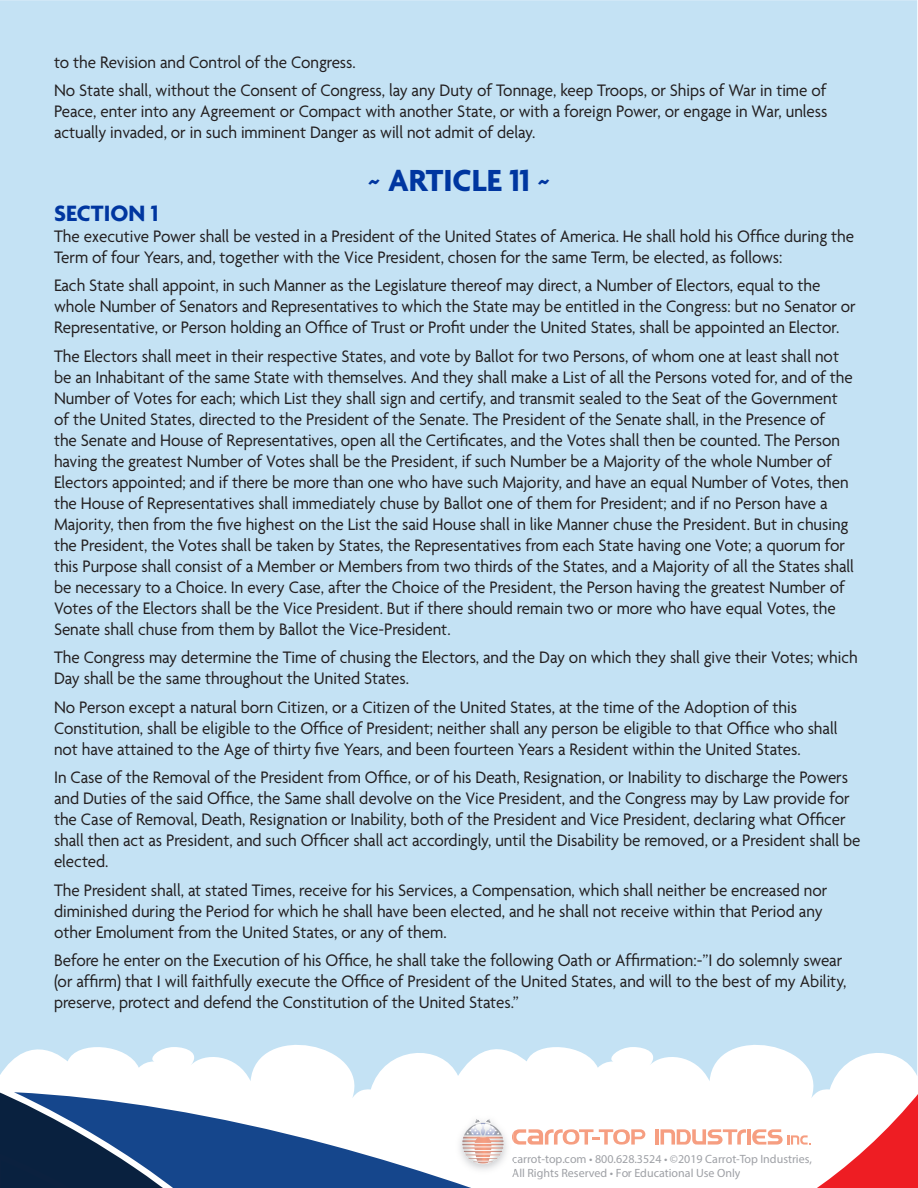
<style>
.page{position:relative;width:918px;height:1188px;background:#fff}
.page>*{position:absolute;margin:0;border:0;box-sizing:border-box;transform-origin:0 0}
.Heading_2{font:700 33px "Agenda";color:#0036a0}
.Heading_3{font:700 24px "Agenda";color:#0036a0}
.t1{font:18px/21px "Agenda";color:#231f20;scale:.95 1}
.t2{font:12px/14.4px "Myriad Pro";color:#9fa1a6}
</style>
<div class="page">
<svg style="left:333px;top:1129px;width:328px;height:59px"></svg>
<svg style="left:0;top:1098px;width:333px;height:90px"></svg>
<hr style="left:655px;top:1129px;width:4px;height:16px;background:#f69e81">
<svg style="left:661px;top:1098px;width:256px;height:90px"></svg>
<img style="left:453px;top:1129px;width:61px;height:49px">
<svg style="left:512px;top:1129px;width:133px;height:16px"></svg>
<svg style="left:462px;top:1119px;width:42px;height:45px"></svg>
<svg style="left:512px;top:1155px;width:2px;height:23px"></svg>
<div style="left:0;top:0;width:917px;height:1098px;background:#c4e2f4"></div>
<p class="t1" style="left:54px;top:51px;width:319px">to the Revision and Control of the Congress.</p>
<p class="t1" style="left:54px;top:80px;width:816px;text-align:justify">No State shall, without the Consent of Congress, lay any Duty of Tonnage, keep Troops, or Ships of War in time of Peace, enter into any Agreement or Compact with another State, or with a foreign Power, or engage in War, unless actually invaded, or in such imminent Danger as will not admit of delay.</p>
<p class="Heading_2" style="left:367px;top:160px;width:185px">~ ARTICLE 11 ~</p>
<p class="Heading_3" style="left:54px;top:198px;width:106px">SECTION 1</p>
<p class="t1" style="left:54px;top:225px;width:844px">The executive Power shall be vested in a President of the United States of America. He shall hold his Office during the<br>Term of four Years, and, together with the Vice President, chosen for the same Term, be elected, as follows:</p>
<p class="t1" style="left:54px;top:275px;width:846px">Each State shall appoint, in such Manner as the Legislature thereof may direct, a Number of Electors, equal to the whole Number of Senators and Representatives to which the State may be entitled in the Congress: but no Senator or<br>Representative, or Person holding an Office of Trust or Profit under the United States, shall be appointed an Elector.</p>
<p class="t1" style="left:54px;top:345px;width:844px">The Electors shall meet in their respective States, and vote by Ballot for two Persons, of whom one at least shall not be an Inhabitant of the same State with themselves. And they shall make a List of all the Persons voted for, and of the Number of Votes for each; which List they shall sign and certify, and transmit sealed to the Seat of the Government of the United States, directed to the President of the Senate. The President of the Senate shall, in the Presence of<br>the Senate and House of Representatives, open all the Certificates, and the Votes shall then be counted. The Person having the greatest Number of Votes shall be the President, if such Number be a Majority of the whole Number of Electors appointed; and if there be more than one who have such Majority, and have an equal Number of Votes, then the House of Representatives shall immediately chuse by Ballot one of them for President; and if no Person have a Majority, then from the five highest on the List the said House shall in like Manner chuse the President. But in chusing the President, the Votes shall be taken by States, the Representatives from each State having one Vote; a quorum for this Purpose shall consist of a Member or Members from two thirds of the States, and a Majority of all the States shall be necessary to a Choice. In every Case, after the Choice of the President, the Person having the greatest Number of Votes of the Electors shall be the Vice President. But if there should remain two or more who have equal Votes, the Senate shall chuse from them by Ballot the Vice-President.</p>
<p class="t1" style="left:54px;top:647px;width:848px">The Congress may determine the Time of chusing the Electors, and the Day on which they shall give their Votes; which<br>Day shall be the same throughout the United States.</p>
<p class="t1" style="left:54px;top:696px;width:826px">No Person except a natural born Citizen, or a Citizen of the United States, at the time of the Adoption of this<br>Constitution, shall be eligible to the Office of President; neither shall any person be eligible to that Office who shall not have attained to the Age of thirty five Years, and been fourteen Years a Resident within the United States.</p>
<p class="t1" style="left:54px;top:767px;width:851px">In Case of the Removal of the President from Office, or of his Death, Resignation, or Inability to discharge the Powers and Duties of the said Office, the Same shall devolve on the Vice President, and the Congress may by Law provide for the Case of Removal, Death, Resignation or Inability, both of the President and Vice President, declaring what Officer shall then act as President, and such Officer shall act accordingly, until the Disability be removed, or a President shall be elected.</p>
<p class="t1" style="left:54px;top:879px;width:816px">The President shall, at stated Times, receive for his Services, a Compensation, which shall neither be encreased nor diminished during the Period for which he shall have been elected, and he shall not receive within that Period any other Emolument from the United States, or any of them.</p>
<p class="t1" style="left:54px;top:950px;width:836px">Before he enter on the Execution of his Office, he shall take the following Oath or Affirmation:-”I do solemnly swear (or affirm) that I will faithfully execute the Office of President of the United States, and will to the best of my Ability, preserve, protect and defend the Constitution of the United States.”</p>
<p class="t2" style="left:512px;top:1151px;width:302px">carrot-top.com • 800.628.3524 • ©2019 Carrot-Top Industries,<br>All Rights Reserved • For Educational Use Only</p>
</div>
